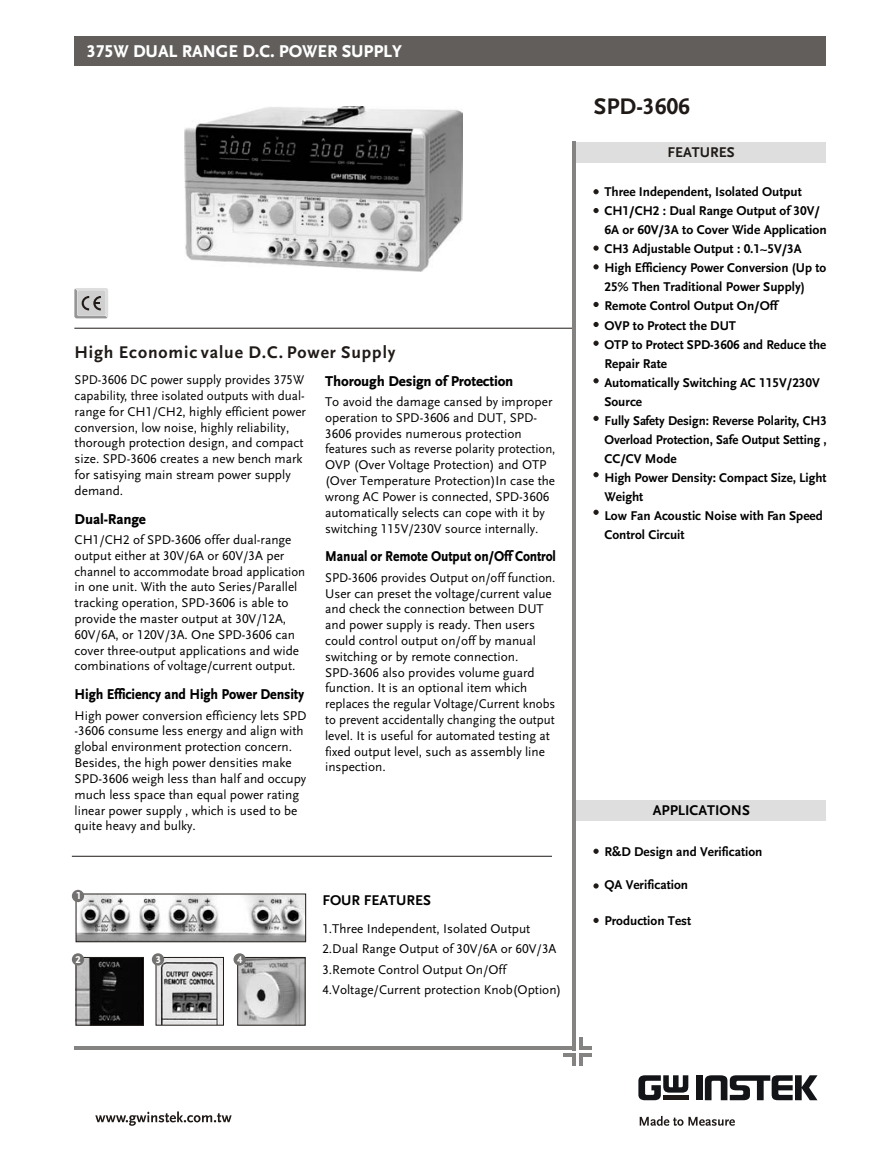
<style>
.page{position:relative;width:885px;height:1163px;background:#fff}
.page>*{position:absolute;margin:0;border:0;box-sizing:border-box;transform-origin:0 0}
.t1{font:700 23.62px "Scala Sans LF";color:#1f1a17}
.t2{font:700 17.68px "Scala Sans LF";letter-spacing:.05em;color:#1f1a17}
.t3{font:700 17.68px "Scala Sans LF";color:#fff}
.t4{font:700 14.7px "Scala Sans LF";color:#000}
.t5{font:700 14.7px "Scala Sans LF";color:#000;scale:.94 1}
.t6{font:700 14.7px "Scala Sans LF";color:#000;scale:.91 1}
.t7{font:700 14.7px "Scala Sans LF";color:#000}
.t8{font:700 14.7px "Scala Sans LF";color:#1f1a17}
.t9{font:13.3px/15.8px "Scala Sans LF";color:#000}
.t10{font:700 13.3px/18.9px "Scala Sans LF";color:#000}
.t11{font:700 10.33px "Scala Sans LF";color:#fff}
</style>
<div class="page">
<div style="left:575px;top:800px;width:250px;height:21px;background:#dedede"></div>
<img style="left:184px;top:106px;width:278px;height:166px">
<svg style="left:639px;top:1115px;width:95px;height:10px"></svg>
<svg style="left:638px;top:1075px;width:50px;height:25px"></svg>
<div style="left:663px;top:1095px;width:25px;height:5px;background:#1f1a17"></div>
<div style="left:695px;top:1075px;width:7px;height:25px;background:#121417"></div>
<svg style="left:704px;top:1075px;width:113px;height:25px"></svg>
<svg style="left:95px;top:1111px;width:136px;height:14px"></svg>
<hr style="left:74px;top:328px;width:501px;height:1px;background:#1f1a17">
<div style="left:74px;top:36px;width:751px;height:29px;background:#615e5c"></div>
<div style="left:575px;top:142px;width:250px;height:20px;background:#dedede"></div>
<svg style="left:593px;top:189px;width:5px;height:5px"></svg>
<svg style="left:593px;top:208px;width:5px;height:5px"></svg>
<svg style="left:593px;top:246px;width:5px;height:4px"></svg>
<svg style="left:593px;top:265px;width:5px;height:4px"></svg>
<svg style="left:593px;top:302px;width:5px;height:5px"></svg>
<svg style="left:593px;top:322px;width:5px;height:5px"></svg>
<svg style="left:593px;top:341px;width:5px;height:4px"></svg>
<svg style="left:593px;top:378px;width:5px;height:5px"></svg>
<svg style="left:593px;top:416px;width:5px;height:4px"></svg>
<svg style="left:593px;top:472px;width:5px;height:5px"></svg>
<svg style="left:593px;top:510px;width:5px;height:4px"></svg>
<hr style="left:75px;top:1046px;width:500px;height:4px;background:#858282">
<svg style="left:563px;top:1037px;width:28px;height:29px"></svg>
<hr style="left:572px;top:141px;width:3px;height:909px;background:#858282">
<svg style="left:74px;top:288px;width:34px;height:30px"></svg>
<svg style="left:593px;top:849px;width:5px;height:4px"></svg>
<svg style="left:593px;top:883px;width:5px;height:5px"></svg>
<svg style="left:593px;top:918px;width:5px;height:4px"></svg>
<hr style="left:72px;top:856px;width:480px;height:1px;background:#1f1a17">
<img style="left:158px;top:959px;width:64px;height:64px">
<img style="left:239px;top:959px;width:64px;height:64px">
<div style="left:237px;top:957px;width:68px;height:68px;border:1px solid #1f1a17"></div>
<div style="left:156px;top:957px;width:68px;height:68px;border:1px solid #1f1a17"></div>
<img style="left:78px;top:895px;width:226px;height:45px">
<div style="left:76px;top:893px;width:230px;height:49px;border:1px solid #1f1a17"></div>
<img style="left:75px;top:959px;width:67px;height:66px">
<div style="left:76px;top:957px;width:68px;height:68px;border:1px solid #1f1a17"></div>
<div style="left:72px;top:889px;width:12px;height:13px;background:#737070;border-radius:50%"></div>
<div style="left:233px;top:953px;width:13px;height:12px;background:#737070;border-radius:50%"></div>
<div style="left:152px;top:953px;width:12px;height:12px;background:#737070;border-radius:50%"></div>
<div style="left:72px;top:953px;width:12px;height:12px;background:#737070;border-radius:50%"></div>
<h2 class="t3" style="left:87px;top:44px;width:316px">375W DUAL RANGE D.C. POWER SUPPLY</h2>
<h2 class="t2" style="left:74px;top:345px;width:322px">High Economic value D.C. Power Supply</h2>
<p class="t9" style="left:75px;top:373px;width:233px">SPD-3606 DC power supply provides 375W capability, three isolated outputs with dual&shy;range for CH1/CH2, highly efficient power conversion, low noise, highly reliability, thorough protection design, and compact size. SPD-3606 creates a new bench mark for satisying main stream power supply demand.</p>
<p class="t4" style="left:75px;top:513px;width:73px">Dual-Range</p>
<p class="t9" style="left:75px;top:533px;width:232px">CH1/CH2 of SPD-3606 offer dual-range output either at 30V/6A or 60V/3A per channel to accommodate broad application in one unit. With the auto Series/Parallel tracking operation, SPD-3606 is able to provide the master output at 30V/12A, 60V/6A, or 120V/3A. One SPD-3606 can cover three-output applications and wide combinations of voltage/current output.</p>
<p class="t5" style="left:75px;top:688px;width:245px">High Efficiency and High Power Density</p>
<p class="t9" style="left:75px;top:708px;width:233px">High power conversion efficiency lets SPD -3606 consume less energy and align with global environment protection concern.<br>Besides, the high power densities make SPD-3606 weigh less than half and occupy much less space than equal power rating linear power supply , which is used to be quite heavy and bulky.</p>
<p class="t4" style="left:325px;top:375px;width:190px">Thorough Design of Protection</p>
<p class="t9" style="left:325px;top:395px;width:232px">To avoid the damage cansed by improper operation to SPD-3606 and DUT, SPD-3606 provides numerous protection features such as reverse polarity protection, OVP (Over Voltage Protection) and OTP (Over Temperature Protection)In case the wrong AC Power is connected, SPD-3606 automatically selects can cope with it by switching 115V/230V source internally.</p>
<p class="t6" style="left:325px;top:550px;width:255px">Manual or Remote Output on/Off Control</p>
<p class="t9" style="left:325px;top:570px;width:232px">SPD-3606 provides Output on/off function.<br>User can preset the voltage/current value and check the connection between DUT and power supply is ready. Then users could control output on/off by manual switching or by remote connection.<br>SPD-3606 also provides volume guard function. It is an optional item which replaces the regular Voltage/Current knobs to prevent accidentally changing the output level. It is useful for automated testing at fixed output level, such as assembly line inspection.</p>
<p class="t11" style="left:76px;top:891px;width:7px">1</p>
<p class="t11" style="left:76px;top:955px;width:7px">2</p>
<p class="t11" style="left:156px;top:955px;width:7px">3</p>
<p class="t11" style="left:237px;top:955px;width:7px">4</p>
<p class="t7" style="left:322px;top:894px;width:110px">FOUR FEATURES</p>
<p class="t9" style="left:322px;top:919px;width:240px;line-height:20.5px">1.Three Independent, Isolated Output 2.Dual Range Output of 30V/6A or 60V/3A 3.Remote Control Output On/Off 4.Voltage/Current protection Knob(Option)</p>
<h1 class="t1" style="left:594px;top:96px;width:98px">SPD-3606</h1>
<p class="t8" style="left:667px;top:146px;width:68px">FEATURES</p>
<p class="t10" style="left:604px;top:184px;width:224px">Three Independent, Isolated Output CH1/CH2 : Dual Range Output of 30V/ 6A or 60V/3A to Cover Wide Application CH3 Adjustable Output : 0.1~5V/3A High Efficiency Power Conversion (Up to 25% Then Traditional Power Supply)<br>Remote Control Output On/Off</p>
<p class="t10" style="left:604px;top:318px;width:224px">OVP to Protect the DUT<br>OTP to Protect SPD-3606 and Reduce the<br>Repair Rate<br>Automatically Switching AC 115V/230V<br>Source<br>Fully Safety Design: Reverse Polarity, CH3<br>Overload Protection, Safe Output Setting ,<br>CC/CV Mode<br>High Power Density: Compact Size, Light<br>Weight<br>Low Fan Acoustic Noise with Fan Speed<br>Control Circuit</p>
<p class="t7" style="left:652px;top:804px;width:99px">APPLICATIONS</p>
<p class="t10" style="left:604px;top:843px;width:160px">R&amp;D Design and Verification</p>
<p class="t10" style="left:604px;top:876px;width:85px">QA Verification</p>
<p class="t10" style="left:604px;top:912px;width:88px">Production Test</p>
</div>
